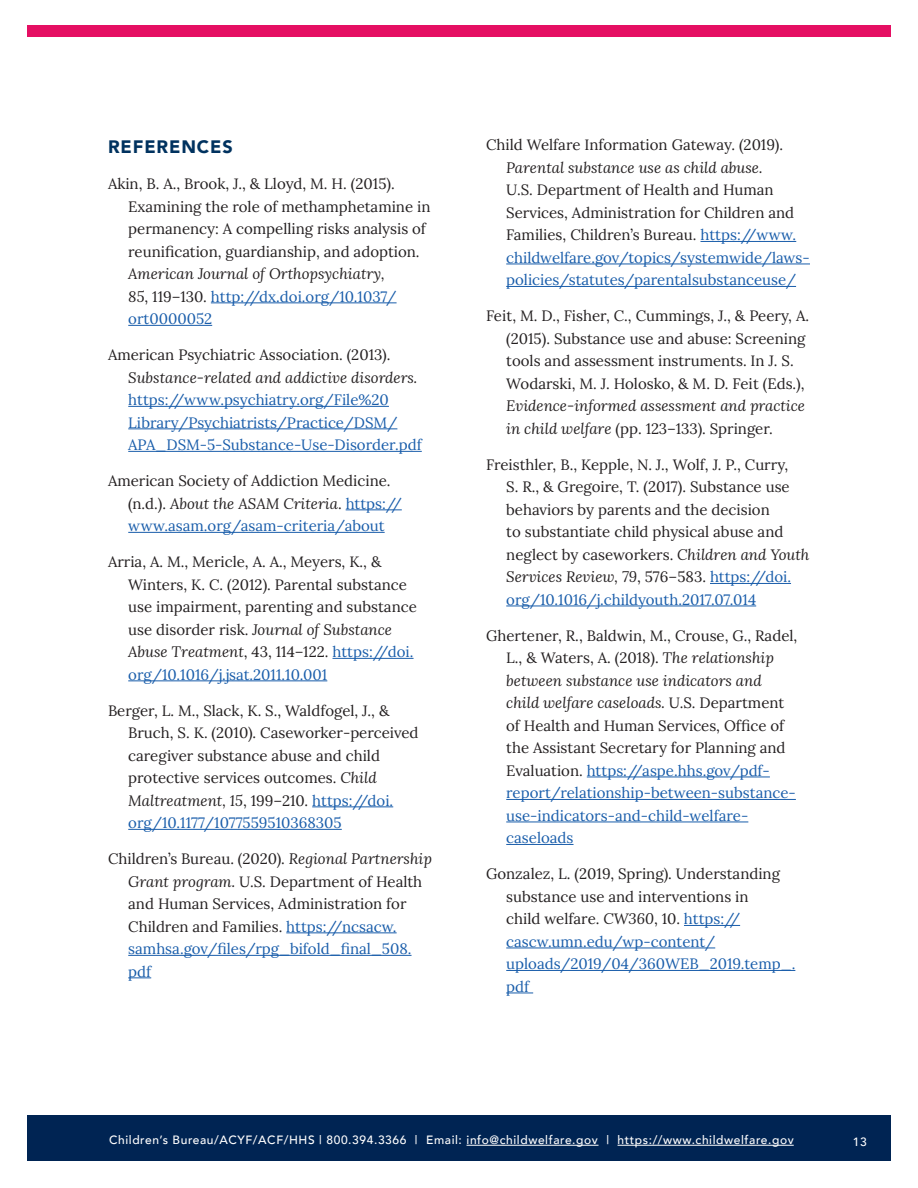
<style>
.page{position:relative;width:918px;height:1188px;background:#fff}
.page>*{position:absolute;margin:0;border:0;box-sizing:border-box;transform-origin:0 0}
.t1{font:900 18px "Avenir";letter-spacing:.05em;color:#00325f}
.t2{font:15px/22.5px "Lora";color:#231f20}
.t3{font:15px/22.5px "Lora";color:#195daa}
.t4{font:500 12px "Avenir";letter-spacing:.05em;color:#fff}
.s1{font-style:italic}
.s2{color:#195daa}
.s3{color:#231f20}
.s4{font-style:italic;color:#231f20}
</style>
<div class="page">
<div style="left:27px;top:1116px;width:864px;height:45px;background:#002453"></div>
<hr style="left:467px;top:1145px;width:132px;height:1px;background:#fff">
<hr style="left:618px;top:1145px;width:176px;height:1px;background:#fff">
<div style="left:27px;top:26px;width:864px;height:12px;background:#e50f63"></div>
<hr style="left:211px;top:302px;width:186px;height:1px;background:#195daa">
<hr style="left:128px;top:325px;width:84px;height:1px;background:#195daa">
<hr style="left:128px;top:406px;width:261px;height:1px;background:#195daa">
<hr style="left:128px;top:428px;width:269px;height:1px;background:#195daa">
<hr style="left:128px;top:451px;width:294px;height:1px;background:#195daa">
<hr style="left:346px;top:509px;width:56px;height:1px;background:#195daa">
<hr style="left:128px;top:532px;width:257px;height:1px;background:#195daa">
<hr style="left:333px;top:658px;width:81px;height:1px;background:#195daa">
<hr style="left:128px;top:680px;width:199px;height:1px;background:#195daa">
<hr style="left:312px;top:806px;width:81px;height:1px;background:#195daa">
<hr style="left:128px;top:829px;width:214px;height:1px;background:#195daa">
<hr style="left:286px;top:932px;width:111px;height:1px;background:#195daa">
<hr style="left:128px;top:955px;width:284px;height:1px;background:#195daa">
<svg style="left:128px;top:977px;width:23px;height:1px"></svg>
<hr style="left:700px;top:241px;width:96px;height:1px;background:#195daa">
<hr style="left:506px;top:264px;width:304px;height:1px;background:#195daa">
<hr style="left:506px;top:286px;width:290px;height:1px;background:#195daa">
<hr style="left:710px;top:583px;width:81px;height:1px;background:#195daa">
<hr style="left:506px;top:606px;width:250px;height:1px;background:#195daa">
<hr style="left:587px;top:777px;width:183px;height:1px;background:#195daa">
<hr style="left:506px;top:799px;width:290px;height:1px;background:#195daa">
<hr style="left:506px;top:822px;width:242px;height:1px;background:#195daa">
<hr style="left:506px;top:844px;width:68px;height:1px;background:#195daa">
<hr style="left:684px;top:925px;width:56px;height:1px;background:#195daa">
<hr style="left:506px;top:948px;width:209px;height:1px;background:#195daa">
<hr style="left:506px;top:970px;width:289px;height:1px;background:#195daa">
<svg style="left:506px;top:993px;width:27px;height:1px"></svg>
<h2 class="t1" style="left:108px;top:132px;width:126px">REFERENCES</h2>
<p class="t2" style="left:128px;top:172px;width:304px;text-indent:-20px">Akin, B. A., Brook, J., &amp; Lloyd, M. H. (2015).<br>Examining the role of methamphetamine in permanency: A compelling risks analysis of reunification, guardianship, and adoption.<br><span class="s1">American Journal of Orthopsychiatry,<br>85</span>, 119–130. <span class="s2">http://dx.doi.org/10.1037/ ort0000052</span></p>
<p class="t3" style="left:128px;top:343px;width:295px;text-indent:-20px"><span class="s3">American Psychiatric Association. (2013).<br></span><span class="s4">Substance-related and addictive disorders. </span>https://www.psychiatry.org/File%20<br>Library/Psychiatrists/Practice/DSM/ APA_DSM-5-Substance-Use-Disorder.pdf</p>
<p class="t2" style="left:128px;top:469px;width:275px;text-indent:-20px">American Society of Addiction Medicine. (n.d.). <span class="s1">About the ASAM Criteria</span>. <span class="s2">https:// www.asam.org/asam-criteria/about</span></p>
<p class="t2" style="left:128px;top:550px;width:290px;text-indent:-20px">Arria, A. M., Mericle, A. A., Meyers, K., &amp; Winters, K. C. (2012). Parental substance use impairment, parenting and substance use disorder risk. <span class="s1">Journal of Substance Abuse Treatment</span>, 43, 114–122. <span class="s2">https://doi. org/10.1016/j.jsat.2011.10.001</span></p>
<p class="t2" style="left:128px;top:698px;width:292px;text-indent:-20px">Berger, L. M., Slack, K. S., Waldfogel, J., &amp; Bruch, S. K. (2010). Caseworker-perceived caregiver substance abuse and child protective services outcomes. <span class="s1">Child Maltreatment, 15</span>, 199–210. <span class="s2">https://doi. org/10.1177/1077559510368305</span></p>
<p class="t2" style="left:128px;top:847px;width:305px;text-indent:-20px">Children’s Bureau. (2020). <span class="s1">Regional Partnership Grant program.</span> U.S. Department of Health and Human Services, Administration for Children and Families. <span class="s2">https://ncsacw. samhsa.gov/files/rpg_bifold_final_508. pdf</span></p>
<p class="t2" style="left:506px;top:133px;width:305px;text-indent:-20px">Child Welfare Information Gateway. (2019).<br><span class="s1">Parental substance use as child abuse.<br></span>U.S. Department of Health and Human Services, Administration for Children and Families, Children’s Bureau. <span class="s2">https://www. childwelfare.gov/topics/systemwide/laws&shy;policies/statutes/parentalsubstanceuse/</span></p>
<p class="t2" style="left:506px;top:304px;width:304px;text-indent:-20px">Feit, M. D., Fisher, C., Cummings, J., &amp; Peery, A. (2015). Substance use and abuse: Screening tools and assessment instruments. In J. S.<br>Wodarski, M. J. Holosko, &amp; M. D. Feit (Eds.), <span class="s1">Evidence-informed assessment and practice in child welfare</span> (pp. 123–133). Springer.</p>
<p class="t2" style="left:506px;top:452px;width:305px;text-indent:-20px">Freisthler, B., Kepple, N. J., Wolf, J. P., Curry,<br>S. R., &amp; Gregoire, T. (2017). Substance use behaviors by parents and the decision<br>to substantiate child physical abuse and neglect by caseworkers. <span class="s1">Children and Youth Services Review, 79</span>, 576–583. <span class="s2">https://doi. org/10.1016/j.childyouth.2017.07.014</span></p>
<p class="t2" style="left:506px;top:623px;width:293px;text-indent:-20px">Ghertener, R., Baldwin, M., Crouse, G., Radel, L., &amp; Waters, A. (2018). <span class="s1">The relationship between substance use indicators and child welfare caseloads.</span> U.S. Department of Health and Human Services, Office of the Assistant Secretary for Planning and Evaluation. <span class="s2">https://aspe.hhs.gov/pdf&shy;report/relationship-between-substance&shy;use-indicators-and-child-welfare&shy;caseloads</span></p>
<p class="t2" style="left:506px;top:862px;width:291px;text-indent:-20px">Gonzalez, L. (2019, Spring). Understanding substance use and interventions in<br>child welfare. <span class="s1">CW360</span>, 10. <span class="s2">https:// cascw.umn.edu/wp-content/ uploads/2019/04/360WEB_2019.temp_. pdf</span></p>
<p class="t4" style="left:109px;top:1130px;width:686px">Children’s Bureau/ACYF/ACF/HHS | 800.394.3366 | Email: info@childwelfare.gov | https://www.childwelfare.gov</p>
<p class="t4" style="left:853px;top:1131px;width:15px">13</p>
</div>
